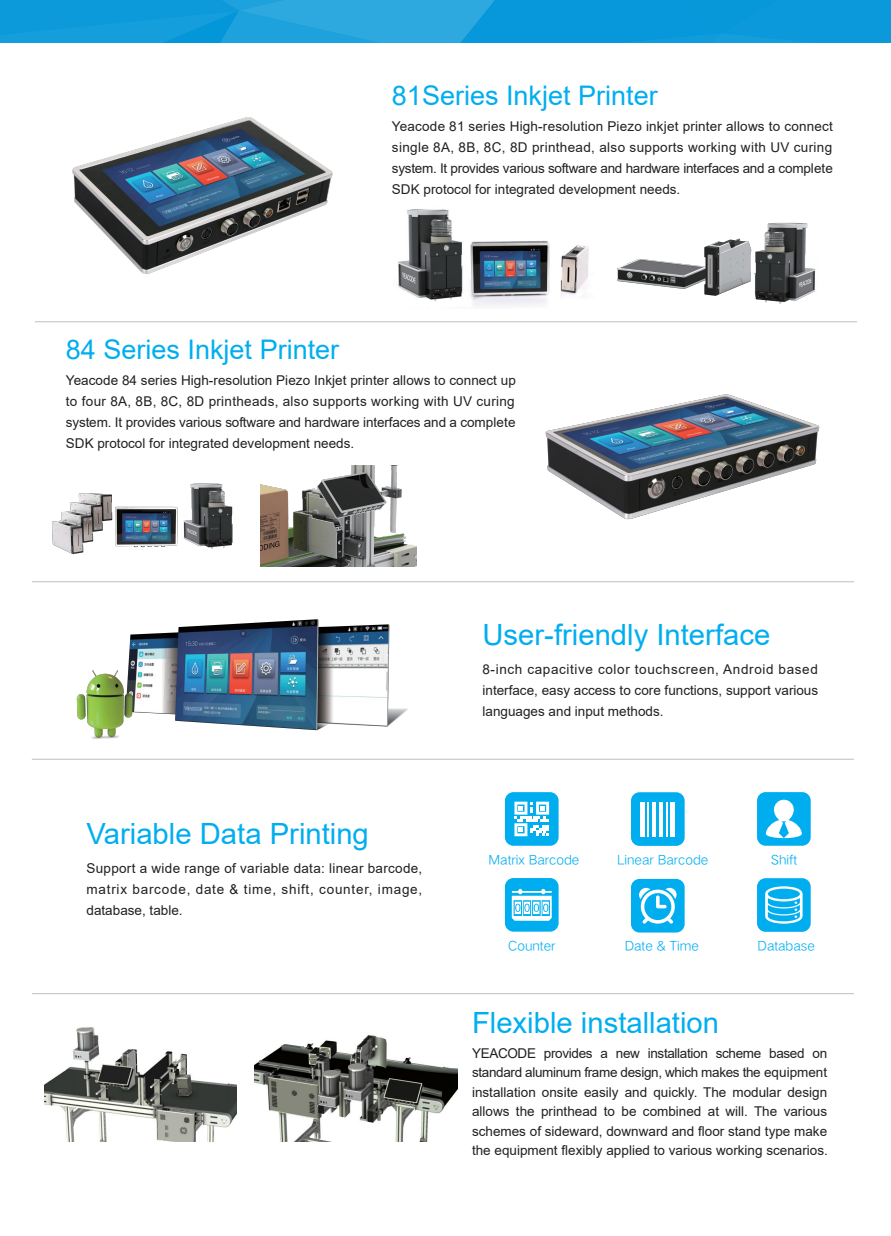
<style>
.page{position:relative;width:891px;height:1236px;background:#fff}
.page>*{position:absolute;margin:0;border:0;box-sizing:border-box;transform-origin:0 0}
.t1{font:29.25px "Arial";color:#00aeef}
.t2{font:27px "Arial";color:#00aeef}
.t3{font:13.5px/21px "Arial";color:#231f20;text-align:justify}
.t4{font:13.05px "HY Qi Hei DES";color:#00aeef}
</style>
<div class="page">
<svg style="left:0;top:0;width:890px;height:42px;background:#139ddc"></svg>
<div style="left:504px;top:792px;width:54px;height:54px;background:#00aeef;border-radius:9px"></div>
<svg style="left:514px;top:802px;width:35px;height:34px"></svg>
<div style="left:630px;top:792px;width:54px;height:54px;background:#00aeef;border-radius:9px"></div>
<hr style="left:640px;top:802px;width:4px;height:34px;background:#fff">
<hr style="left:647px;top:802px;width:1px;height:34px;background:#fff">
<hr style="left:652px;top:802px;width:3px;height:34px;background:#fff">
<hr style="left:659px;top:802px;width:3px;height:34px;background:#fff">
<hr style="left:666px;top:802px;width:1px;height:34px;background:#fff">
<hr style="left:670px;top:802px;width:4px;height:34px;background:#fff">
<div style="left:756px;top:792px;width:54px;height:54px;background:#00aeef;border-radius:9px"></div>
<svg style="left:765px;top:800px;width:36px;height:39px"></svg>
<div style="left:504px;top:878px;width:54px;height:54px;background:#00aeef;border-radius:9px"></div>
<svg style="left:511px;top:889px;width:40px;height:32px"></svg>
<div style="left:630px;top:879px;width:54px;height:53px;background:#00aeef;border-radius:9px"></div>
<svg style="left:639px;top:888px;width:37px;height:35px"></svg>
<div style="left:756px;top:878px;width:54px;height:54px;background:#00aeef;border-radius:9px"></div>
<svg style="left:765px;top:886px;width:37px;height:38px"></svg>
<hr style="left:32px;top:581px;width:821px;height:1px;background:#bcbdc0">
<hr style="left:32px;top:759px;width:821px;height:1px;background:#bcbdc0">
<hr style="left:32px;top:993px;width:821px;height:1px;background:#bcbdc0">
<hr style="left:35px;top:322px;width:821px;height:1px;background:#bcbdc0">
<img style="left:72px;top:117px;width:261px;height:157px">
<img style="left:398px;top:209px;width:191px;height:97px">
<img style="left:617px;top:222px;width:199px;height:82px">
<img style="left:545px;top:394px;width:275px;height:126px">
<img style="left:51px;top:483px;width:182px;height:72px">
<img style="left:260px;top:465px;width:156px;height:102px">
<img style="left:76px;top:619px;width:331px;height:120px">
<img style="left:45px;top:1027px;width:192px;height:115px">
<img style="left:255px;top:1035px;width:202px;height:107px">
<h2 class="t2" style="left:392px;top:77px;width:267px">81Series Inkjet Printer</h2>
<p class="t3" style="left:392px;top:115px;width:442px">Yeacode 81 series High-resolution Piezo inkjet printer allows to connect single 8A, 8B, 8C, 8D printhead, also supports working with UV curing system. It provides various software and hardware interfaces and a complete SDK protocol for integrated development needs.</p>
<h2 class="t2" style="left:66px;top:331px;width:275px">84 Series Inkjet Printer</h2>
<p class="t3" style="left:66px;top:370px;width:451px">Yeacode 84 series High-resolution Piezo Inkjet printer allows to connect up to four 8A, 8B, 8C, 8D printheads, also supports working with UV curing system. It provides various software and hardware interfaces and a complete SDK protocol for integrated development needs.</p>
<h1 class="t1" style="left:86px;top:813px;width:284px">Variable Data Printing</h1>
<p class="t3" style="left:86px;top:857px;width:337px">Support a wide range of variable data: linear barcode, matrix barcode, date &amp; time, shift, counter, image, database, table.</p>
<h1 class="t1" style="left:482px;top:614px;width:289px">User-friendly Interface</h1>
<p class="t3" style="left:482px;top:658px;width:337px">8-inch capacitive color touchscreen, Android based interface, easy access to core functions, support various languages and input methods.</p>
<p class="t4" style="left:488px;top:852px;width:92px">Nbusjy!Cbsdpef</p>
<p class="t4" style="left:617px;top:852px;width:93px">Mjofbs!Cbsdpef</p>
<p class="t4" style="left:770px;top:852px;width:28px">Tijgu</p>
<p class="t4" style="left:508px;top:938px;width:49px">Dpvoufs</p>
<p class="t4" style="left:624px;top:938px;width:75px">Ebuf!'!Ujnf</p>
<p class="t4" style="left:757px;top:938px;width:59px">Ebubcbtf</p>
<h1 class="t1" style="left:472px;top:1003px;width:248px">Flexible installation</h1>
<p class="t3" style="left:472px;top:1043px;width:357px;line-height:19.5px">YEACODE provides a new installation scheme based on standard aluminum frame design, which makes the equipment installation onsite easily and quickly. The modular design allows the printhead to be combined at will. The various schemes of sideward, downward and floor stand type make the equipment flexibly applied to various working scenarios.</p>
</div>
